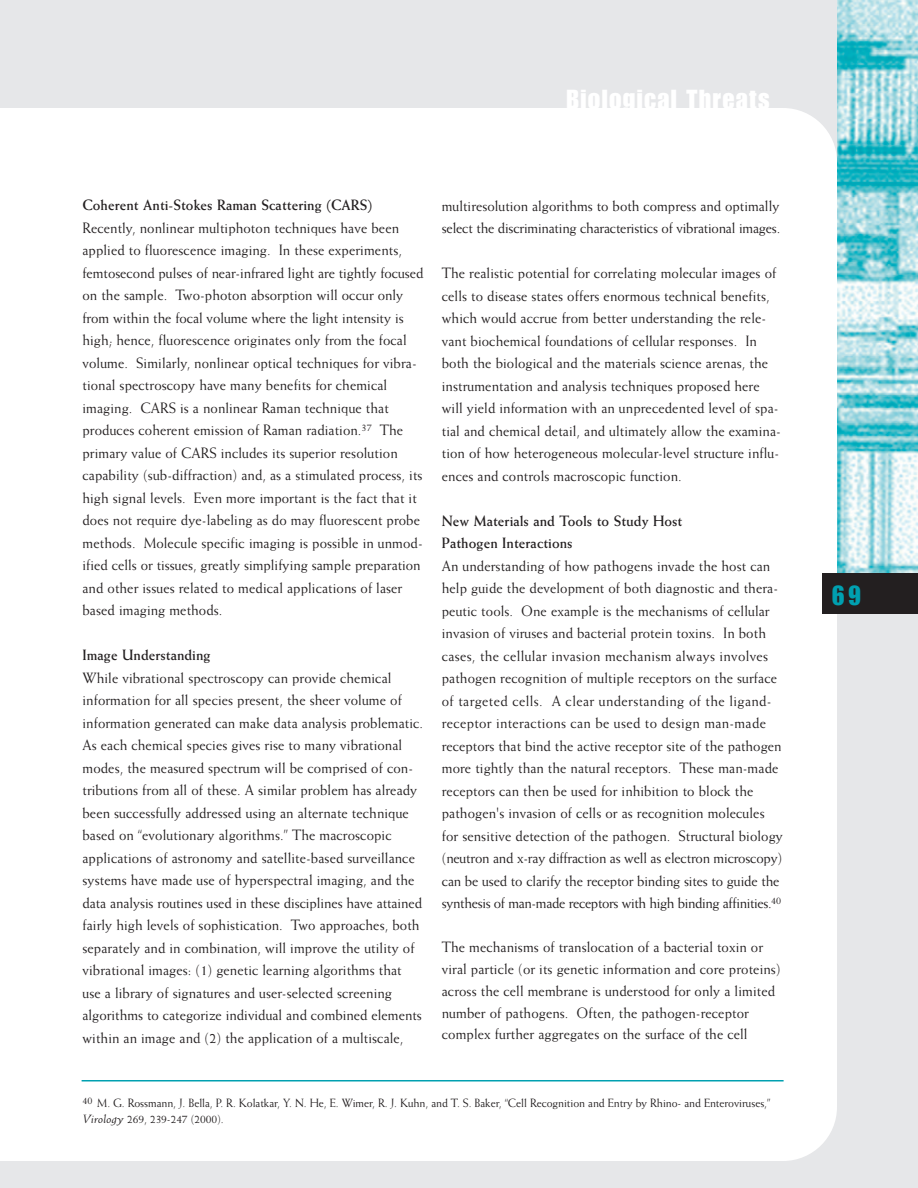
<style>
.page{position:relative;width:918px;height:1188px;background:#e6e7e9}
.page>*{position:absolute;margin:0;border:0;box-sizing:border-box;transform-origin:0 0}
.t1{font:27px "Impact";letter-spacing:.05em;color:#fff}
.t2{font:27px "Impact";color:#00a0b0}
.t3{font:15px/22.5px "Weiss";letter-spacing:.005em;color:#231f20;scale:.95 1}
.t4{font:700 15px/22.5px "Weiss";letter-spacing:.005em;color:#231f20;scale:.95 1}
.t5{font:15px/22.5px "Weiss";letter-spacing:-.015em;color:#231f20;scale:.95 1}
.t6{font:12px/16.2px "Weiss";letter-spacing:-.005em;color:#231f20;scale:.95 1}
.s1{font-style:italic}
</style>
<div class="page">
<div style="left:0;top:108px;width:837px;height:1053px;background:#fff"></div>
<img style="left:837px;top:0;width:81px;height:573px">
<div style="left:822px;top:573px;width:96px;height:41px;background:#231f20"></div>
<div style="left:81px;top:198px;width:704px;height:853px;background:#fff"></div>
<hr style="left:82px;top:1080px;width:702px;height:2px;background:#00a0b0">
<h1 class="t1" style="left:567px;top:89px;width:204px">Biological Threats</h1>
<p class="t4" style="left:82px;top:195px;width:307px">Coherent Anti-Stokes Raman Scattering (CARS)</p>
<p class="t3" style="left:82px;top:217px;width:360px">Recently, nonlinear multiphoton techniques have been applied to fluorescence imaging. In these experiments, femtosecond pulses of near-infrared light are tightly focused on the sample. Two-photon absorption will occur only from within the focal volume where the light intensity is high; hence, fluorescence originates only from the focal volume. Similarly, nonlinear optical techniques for vibra&shy;tional spectroscopy have many benefits for chemical imaging. CARS is a nonlinear Raman technique that produces coherent emission of Raman radiation.<sup>37</sup> The primary value of CARS includes its superior resolution capability (sub-diffraction) and, as a stimulated process, its high signal levels. Even more important is the fact that it does not require dye-labeling as do may fluorescent probe methods. Molecule specific imaging is possible in unmod&shy;ified cells or tissues, greatly simplifying sample preparation and other issues related to medical applications of laser based imaging methods.</p>
<p class="t4" style="left:83px;top:645px;width:136px">Image Understanding</p>
<p class="t3" style="left:83px;top:667px;width:360px">While vibrational spectroscopy can provide chemical information for all species present, the sheer volume of information generated can make data analysis problematic.<br>As each chemical species gives rise to many vibrational modes, the measured spectrum will be comprised of con&shy;tributions from all of these. A similar problem has already been successfully addressed using an alternate technique based on “evolutionary algorithms.” The macroscopic applications of astronomy and satellite-based surveillance systems have made use of hyperspectral imaging, and the data analysis routines used in these disciplines have attained fairly high levels of sophistication. Two approaches, both separately and in combination, will improve the utility of vibrational images: (1) genetic learning algorithms that use a library of signatures and user-selected screening algorithms to categorize individual and combined elements within an image and (2) the application of a multiscale,</p>
<p class="t5" style="left:442px;top:195px;width:358px">multiresolution algorithms to both compress and optimally select the discriminating characteristics of vibrational images.</p>
<p class="t3" style="left:442px;top:263px;width:358px">The realistic potential for correlating molecular images of cells to disease states offers enormous technical benefits, which would accrue from better understanding the rele&shy;vant biochemical foundations of cellular responses. In both the biological and the materials science arenas, the instrumentation and analysis techniques proposed here will yield information with an unprecedented level of spa&shy;tial and chemical detail, and ultimately allow the examina&shy;tion of how heterogeneous molecular-level structure influ&shy;ences and controls macroscopic function.</p>
<p class="t4" style="left:442px;top:511px;width:255px">New Materials and Tools to Study Host<br>Pathogen Interactions</p>
<p class="t3" style="left:442px;top:555px;width:361px">An understanding of how pathogens invade the host can help guide the development of both diagnostic and thera&shy;peutic tools. One example is the mechanisms of cellular invasion of viruses and bacterial protein toxins. In both cases, the cellular invasion mechanism always involves pathogen recognition of multiple receptors on the surface of targeted cells. A clear understanding of the ligand&shy;receptor interactions can be used to design man-made receptors that bind the active receptor site of the pathogen more tightly than the natural receptors. These man-made receptors can then be used for inhibition to block the pathogen's invasion of cells or as recognition molecules for sensitive detection of the pathogen. Structural biology (neutron and x-ray diffraction as well as electron microscopy) can be used to clarify the receptor binding sites to guide the synthesis of man-made receptors with high binding affinities.<sup>40</sup></p>
<p class="t3" style="left:442px;top:937px;width:358px;line-height:21.8px">The mechanisms of translocation of a bacterial toxin or viral particle (or its genetic information and core proteins) across the cell membrane is understood for only a limited number of pathogens. Often, the pathogen-receptor complex further aggregates on the surface of the cell</p>
<p class="t6" style="left:82px;top:1096px;width:726px"><sup>40</sup> M. G. Rossmann, J. Bella, P. R. Kolatkar, Y. N. He, E. Wimer, R. J. Kuhn, and T. S. Baker, “Cell Recognition and Entry by Rhino- and Enteroviruses,”<br><span class="s1">Virology</span> 269, 239-247 (2000).</p>
<h1 class="t2" style="left:832px;top:585px;width:31px">69</h1>
</div>
